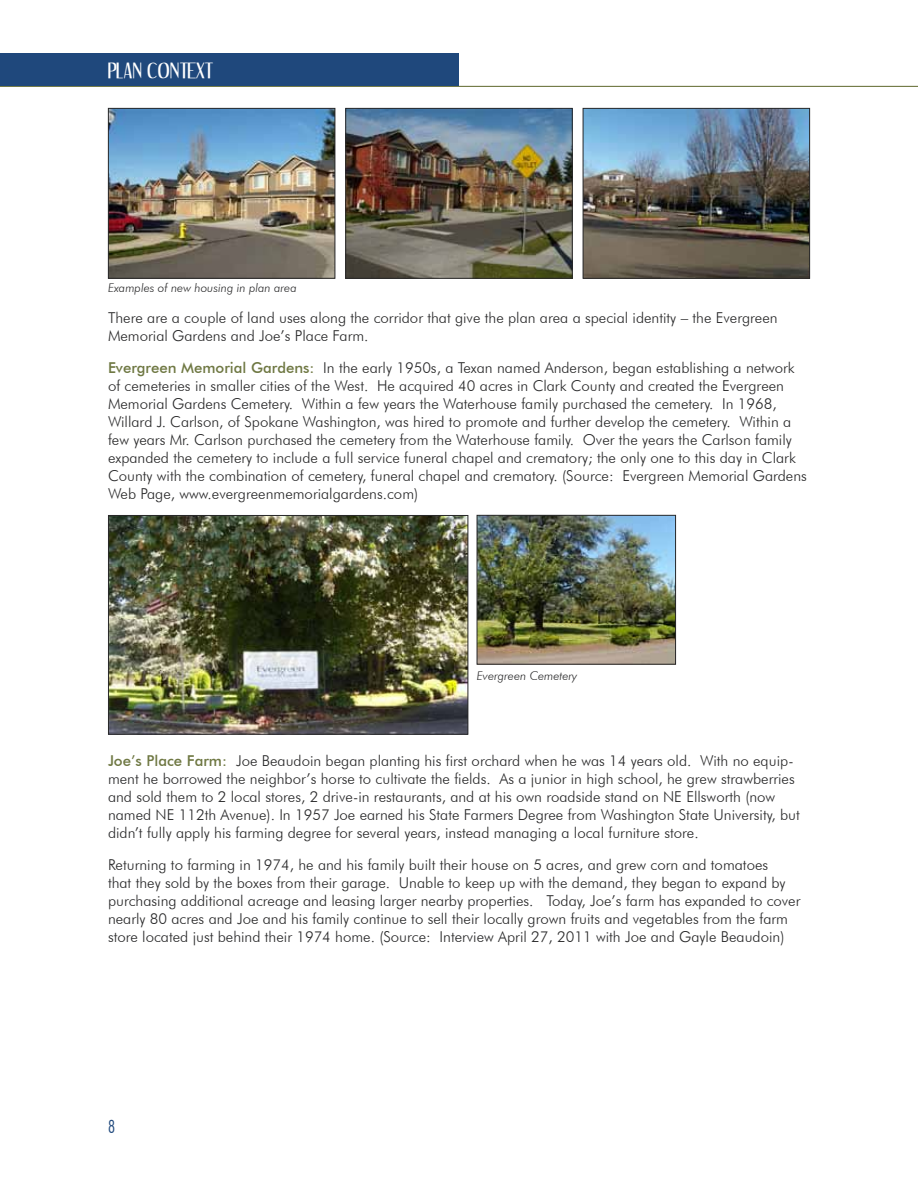
<style>
.page{position:relative;width:918px;height:1188px;background:#fff}
.page>*{position:absolute;margin:0;border:0;box-sizing:border-box;transform-origin:0 0}
.t1{font:21px "Dream Orphans";color:#fff}
.t2{font:300 condensed 18px "Futura BT";color:#1f487c}
.t3{font:300 15px/18px "Futura BT";color:#282829}
.t4{font:italic 300 12px "Futura BT";color:#282829}
.s1{font-weight:500;color:#6f7843}
</style>
<div class="page">
<hr style="left:0;top:86px;width:918px;height:1px;background:#6f7843">
<div style="left:0;top:53px;width:459px;height:33px;background:#1f487c"></div>
<img style="left:110px;top:110px;width:223px;height:167px">
<div style="left:108px;top:108px;width:227px;height:171px;border:1px solid #282829"></div>
<img style="left:347px;top:110px;width:224px;height:167px">
<div style="left:345px;top:108px;width:228px;height:171px;border:1px solid #282829"></div>
<img style="left:585px;top:110px;width:223px;height:167px">
<div style="left:583px;top:108px;width:227px;height:171px;border:1px solid #282829"></div>
<img style="left:110px;top:517px;width:356px;height:216px">
<div style="left:108px;top:515px;width:360px;height:220px;border:1px solid #282829"></div>
<img style="left:479px;top:517px;width:195px;height:146px">
<div style="left:477px;top:515px;width:199px;height:150px;border:1px solid #282829"></div>
<h1 class="t1" style="left:108px;top:61px;width:106px">PLAN CONTEXT</h1>
<p class="t4" style="left:108px;top:280px;width:190px">Examples of new housing in plan area</p>
<p class="t3" style="left:108px;top:309px;width:671px">There are a couple of land uses along the corridor that give the plan area a special identity – the Evergreen<br>Memorial Gardens and Joe’s Place Farm.</p>
<p class="t3" style="left:108px;top:358px;width:700px"><span class="s1">Evergreen Memorial Gardens:</span> In the early 1950s, a Texan named Anderson, began establishing a network of cemeteries in smaller cities of the West. He acquired 40 acres in Clark County and created the Evergreen Memorial Gardens Cemetery. Within a few years the Waterhouse family purchased the cemetery. In 1968, Willard J. Carlson, of Spokane Washington, was hired to promote and further develop the cemetery. Within a few years Mr. Carlson purchased the cemetery from the Waterhouse family. Over the years the Carlson family expanded the cemetery to include a full service funeral chapel and crematory; the only one to this day in Clark County with the combination of cemetery, funeral chapel and crematory. (Source: Evergreen Memorial Gardens Web Page, www.evergreenmemorialgardens.com)</p>
<p class="t4" style="left:477px;top:668px;width:102px">Evergreen Cemetery</p>
<p class="t3" style="left:108px;top:752px;width:693px"><span class="s1">Joe’s Place Farm:</span> Joe Beaudoin began planting his first orchard when he was 14 years old. With no equip&shy;ment he borrowed the neighbor’s horse to cultivate the fields. As a junior in high school, he grew strawberries and sold them to 2 local stores, 2 drive-in restaurants, and at his own roadside stand on NE Ellsworth (now named NE 112th Avenue). In 1957 Joe earned his State Farmers Degree from Washington State University, but didn’t fully apply his farming degree for several years, instead managing a local furniture store.</p>
<p class="t3" style="left:108px;top:855px;width:694px">Returning to farming in 1974, he and his family built their house on 5 acres, and grew corn and tomatoes<br>that they sold by the boxes from their garage. Unable to keep up with the demand, they began to expand by purchasing additional acreage and leasing larger nearby properties. Today, Joe’s farm has expanded to cover nearly 80 acres and Joe and his family continue to sell their locally grown fruits and vegetables from the farm store located just behind their 1974 home. (Source: Interview April 27, 2011 with Joe and Gayle Beaudoin)</p>
<p class="t2" style="left:108px;top:1115px;width:9px">8</p>
</div>
